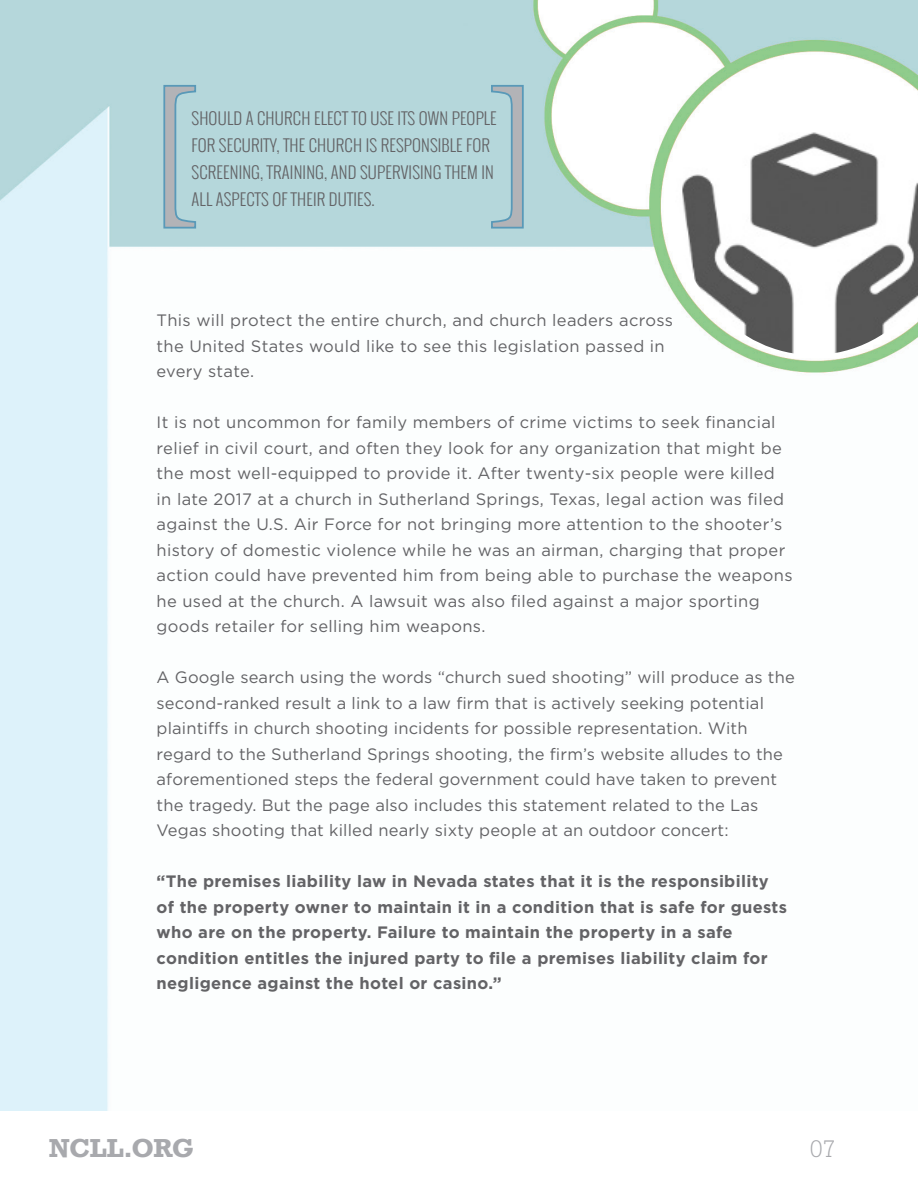
<style>
.page{position:relative;width:918px;height:1188px;background:#fff}
.page>*{position:absolute;margin:0;border:0;box-sizing:border-box;transform-origin:0 0}
.t1{font:700 24.45px "Rockwell";letter-spacing:-.025em;color:#a8a9ad}
.t2{font:300 24.45px "Rockwell";color:#a8a9ad}
.t3{font:16.5px/25.5px "Gotham";letter-spacing:.01em;color:#636366}
.t4{font:700 16.5px/25.5px "Gotham";letter-spacing:.02em;color:#636366}
.t5{font:300 16.5px/27px "Oswald";letter-spacing:.01em;color:#636366}
</style>
<div class="page">
<img style="left:0;top:0;width:918px;height:1110px">
<svg style="left:163px;top:84px;width:34px;height:145px;background:#a7c3ca"></svg>
<svg style="left:490px;top:84px;width:35px;height:145px;background:#a7c3cb"></svg>
<img style="left:675px;top:122px;width:243px;height:233px">
<p class="t5" style="left:192px;top:105px;width:307px">SHOULD A CHURCH ELECT TO USE ITS OWN PEOPLE FOR SECURITY, THE CHURCH IS RESPONSIBLE FOR SCREENING, TRAINING, AND SUPERVISING THEM IN ALL ASPECTS OF THEIR DUTIES.</p>
<p class="t3" style="left:157px;top:307px;width:518px">This will protect the entire church, and church leaders across the United States would like to see this legislation passed in every state.</p>
<p class="t3" style="left:157px;top:409px;width:637px">It is not uncommon for family members of crime victims to seek financial relief in civil court, and often they look for any organization that might be the most well-equipped to provide it. After twenty-six people were killed in late 2017 at a church in Sutherland Springs, Texas, legal action was filed against the U.S. Air Force for not bringing more attention to the shooter’s history of domestic violence while he was an airman, charging that proper action could have prevented him from being able to purchase the weapons he used at the church. A lawsuit was also filed against a major sporting goods retailer for selling him weapons.</p>
<p class="t3" style="left:157px;top:664px;width:640px">A Google search using the words “church sued shooting” will produce as the second-ranked result a link to a law firm that is actively seeking potential plaintiffs in church shooting incidents for possible representation. With regard to the Sutherland Springs shooting, the firm’s website alludes to the aforementioned steps the federal government could have taken to prevent the tragedy. But the page also includes this statement related to the Las Vegas shooting that killed nearly sixty people at an outdoor concert:</p>
<p class="t4" style="left:157px;top:869px;width:632px">“The premises liability law in Nevada states that it is the responsibility of the property owner to maintain it in a condition that is safe for guests who are on the property. Failure to maintain the property in a safe condition entitles the injured party to file a premises liability claim for negligence against the hotel or casino.”</p>
<p class="t1" style="left:49px;top:1133px;width:147px">NCLL.ORG</p>
<p class="t2" style="left:810px;top:1135px;width:27px">07</p>
</div>
